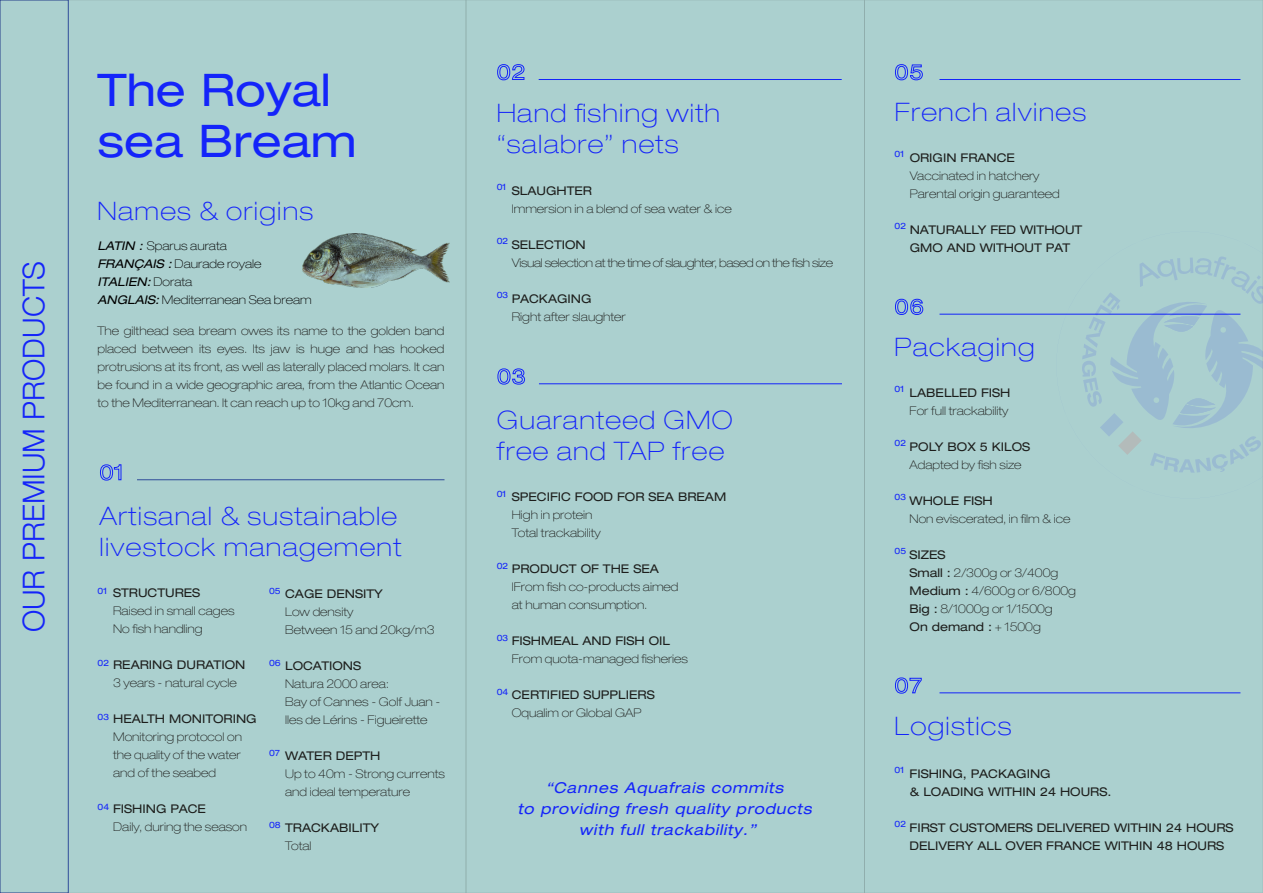
<style>
.page{position:relative;width:1263px;height:893px;background:#fff}
.page>*{position:absolute;margin:0;border:0;box-sizing:border-box;transform-origin:0 0}
.t1{font:expanded 45px/51px "Helvetica Neue LT Pro";color:#1424fa}
.t2{font:300 30px "Helvetica Neue";color:#1424f9}
.t3{font:100 expanded 25.5px/31.5px "Helvetica Neue LT Pro";letter-spacing:.05em;color:#1424fa}
.t4{font:italic expanded 15px/21px "Helvetica Neue LT Pro";letter-spacing:.05em;color:#1424fa;text-align:center}
.t5{font:100 expanded 12px/18px "Helvetica Neue LT Pro";color:#1d1e1c}
.t6{font:expanded 12px/18px "Helvetica Neue LT Pro";color:#1d1e1c}
.t7{font:100 expanded 12px/18px "Helvetica Neue LT Pro";color:#1d1d1b;text-align:justify}
.t8{font:100 expanded 12px/18px "Helvetica Neue LT Pro";color:#000}
.t9{font:100 expanded 12px "Helvetica Neue LT Pro";letter-spacing:-.03em;color:#1d1e1c}
.t10{font:expanded 8.7px "Helvetica Neue LT Pro";color:#1424fa}
.s1{font-weight:400;font-style:italic}
.s2{font-weight:400}
</style>
<div class="page">
<div style="left:0;top:0;width:466px;height:893px;background:#abd0cf"></div>
<img style="left:303px;top:233px;width:146px;height:55px">
<div style="left:864px;top:0;width:399px;height:893px;background:#abd0cf"></div>
<div style="left:466px;top:0;width:398px;height:893px;background:#abd0cf"></div>
<hr style="left:539px;top:79px;width:303px;height:1px;background:#1424fa">
<svg style="left:497px;top:64px;width:27px;height:16px"></svg>
<hr style="left:939px;top:79px;width:301px;height:1px;background:#1424fa">
<svg style="left:895px;top:64px;width:28px;height:16px"></svg>
<hr style="left:539px;top:384px;width:303px;height:1px;background:#1424fa">
<svg style="left:497px;top:368px;width:28px;height:16px"></svg>
<hr style="left:939px;top:693px;width:301px;height:1px;background:#1424fa">
<svg style="left:895px;top:678px;width:27px;height:15px"></svg>
<hr style="left:939px;top:314px;width:301px;height:1px;background:#1424fa">
<svg style="left:895px;top:299px;width:28px;height:16px"></svg>
<hr style="left:137px;top:479px;width:307px;height:1px;background:#2f4c9a">
<svg style="left:100px;top:464px;width:21px;height:16px"></svg>
<svg style="left:1056px;top:257px;width:205px;height:216px"></svg>
<h2 class="t2" style="left:10px;top:632px;width:373px;rotate:-90deg">OUR PREMIUM PRODUCTS</h2>
<h1 class="t1" style="left:98px;top:63px;width:261px">The Royal sea Bream</h1>
<h3 class="t3" style="left:98px;top:194px;width:217px">Names &amp; origins</h3>
<p class="t8" style="left:98px;top:236px;width:216px"><span class="s1">LATIN :</span> Sparus aurata<br><span class="s1">FRANÇAIS :</span> Daurade royale<br><span class="s1">ITALIEN:</span> Dorata<br><span class="s1">ANGLAIS:</span> Mediterranean Sea bream</p>
<p class="t7" style="left:98px;top:321px;width:348px">The gilthead sea bream owes its name to the golden band placed between its eyes. Its jaw is huge and has hooked protrusions at its front, as well as laterally placed molars. It can be found in a wide geographic area, from the Atlantic Ocean to the Mediterranean. It can reach up to 10kg and 70cm.</p>
<h3 class="t3" style="left:100px;top:499px;width:303px">Artisanal &amp; sustainable livestock management</h3>
<p class="t6" style="left:113px;top:583px;width:89px">STRUCTURES</p>
<p class="t5" style="left:113px;top:601px;width:123px">Raised in small cages<br>No fish handling</p>
<p class="t6" style="left:113px;top:655px;width:134px">REARING DURATION</p>
<p class="t5" style="left:113px;top:673px;width:125px">3 years - natural cycle</p>
<p class="t6" style="left:113px;top:709px;width:145px">HEALTH MONITORING</p>
<p class="t5" style="left:113px;top:727px;width:130px;text-align:justify">Monitoring protocol on the quality of the water and of the seabed</p>
<p class="t6" style="left:113px;top:799px;width:94px">FISHING PACE</p>
<p class="t5" style="left:113px;top:817px;width:135px">Daily, during the season</p>
<p class="t10" style="left:98px;top:586px;width:11px">01</p>
<p class="t10" style="left:269px;top:586px;width:13px">05</p>
<p class="t6" style="left:285px;top:584px;width:99px">CAGE DENSITY</p>
<p class="t5" style="left:285px;top:602px;width:151px">Low density<br>Between 15 and 20kg/m3</p>
<p class="t6" style="left:285px;top:656px;width:78px">LOCATIONS</p>
<p class="t5" style="left:285px;top:674px;width:157px">Natura 2000 area:<br>Bay of Cannes - Golf Juan -<br>Iles de Lérins - Figueirette</p>
<p class="t6" style="left:285px;top:746px;width:97px">WATER DEPTH</p>
<p class="t5" style="left:285px;top:764px;width:161px">Up to 40m - Strong currents and ideal temperature</p>
<p class="t6" style="left:285px;top:818px;width:95px">TRACKABILITY</p>
<p class="t5" style="left:285px;top:836px;width:28px">Total</p>
<p class="t10" style="left:98px;top:658px;width:13px">02</p>
<p class="t10" style="left:269px;top:658px;width:13px">06</p>
<p class="t10" style="left:98px;top:712px;width:13px">03</p>
<p class="t10" style="left:269px;top:748px;width:13px">07</p>
<p class="t10" style="left:98px;top:802px;width:13px">04</p>
<p class="t10" style="left:269px;top:820px;width:13px">08</p>
<h3 class="t3" style="left:497px;top:96px;width:225px">Hand fishing with “salabre” nets</h3>
<p class="t10" style="left:497px;top:181px;width:11px">01</p>
<p class="t6" style="left:512px;top:181px;width:82px">SLAUGHTER</p>
<p class="t5" style="left:512px;top:199px;width:221px">Immersion in a blend of sea water &amp; ice</p>
<p class="t6" style="left:512px;top:235px;width:76px">SELECTION</p>
<p class="t9" style="left:512px;top:255px;width:323px">Visual selection at the time of slaughter, based on the fish size</p>
<p class="t6" style="left:512px;top:289px;width:81px">PACKAGING</p>
<p class="t5" style="left:512px;top:307px;width:115px">Right after slaughter</p>
<p class="t10" style="left:497px;top:235px;width:13px">02</p>
<p class="t10" style="left:497px;top:289px;width:13px">03</p>
<h3 class="t3" style="left:497px;top:403px;width:237px">Guaranteed GMO free and TAP free</h3>
<p class="t6" style="left:512px;top:488px;width:216px">SPECIFIC FOOD FOR SEA BREAM</p>
<p class="t5" style="left:512px;top:506px;width:90px">High in protein<br>Total trackability</p>
<p class="t6" style="left:512px;top:560px;width:149px">PRODUCT OF THE SEA</p>
<p class="t5" style="left:512px;top:578px;width:168px">IFrom fish co-products aimed at human consumption.</p>
<p class="t6" style="left:512px;top:632px;width:160px">FISHMEAL AND FISH OIL</p>
<p class="t5" style="left:512px;top:650px;width:178px">From quota-managed fisheries</p>
<p class="t6" style="left:512px;top:686px;width:144px">CERTIFIED SUPPLIERS</p>
<p class="t5" style="left:512px;top:704px;width:131px">Oqualim or Global GAP</p>
<p class="t10" style="left:497px;top:488px;width:11px">01</p>
<p class="t10" style="left:497px;top:560px;width:13px">02</p>
<p class="t10" style="left:497px;top:632px;width:13px">03</p>
<p class="t10" style="left:497px;top:686px;width:13px">04</p>
<p class="t4" style="left:517px;top:777px;width:296px">“Cannes Aquafrais commits<br>to providing fresh quality products with full trackability.”</p>
<h3 class="t3" style="left:895px;top:96px;width:193px">French alvines</h3>
<p class="t6" style="left:910px;top:148px;width:107px">ORIGIN FRANCE</p>
<p class="t5" style="left:910px;top:166px;width:151px">Vaccinated in hatchery<br>Parental origin guaranteed</p>
<p class="t6" style="left:910px;top:220px;width:174px">NATURALLY FED WITHOUT<br>GMO AND WITHOUT PAT</p>
<p class="t10" style="left:894px;top:148px;width:11px">01</p>
<p class="t10" style="left:894px;top:220px;width:13px">02</p>
<h3 class="t3" style="left:894px;top:330px;width:142px">Packaging</h3>
<p class="t6" style="left:909px;top:383px;width:102px">LABELLED FISH</p>
<p class="t5" style="left:909px;top:401px;width:100px">For full trackability</p>
<p class="t6" style="left:909px;top:437px;width:122px">POLY BOX 5 KILOS</p>
<p class="t5" style="left:909px;top:455px;width:114px">Adapted by fish size</p>
<p class="t6" style="left:909px;top:491px;width:85px">WHOLE FISH</p>
<p class="t5" style="left:909px;top:509px;width:162px">Non eviscerated, in film &amp; ice</p>
<p class="t5" style="left:909px;top:545px;width:168px"><span class="s2">SIZES<br>Small :</span> 2/300g or 3/400g<br><span class="s2">Medium :</span> 4/600g or 6/800g<br><span class="s2">Big :</span> 8/1000g or 1/1500g<br><span class="s2">On demand :</span> + 1500g</p>
<p class="t10" style="left:894px;top:383px;width:11px">01</p>
<p class="t10" style="left:894px;top:437px;width:13px">02</p>
<p class="t10" style="left:894px;top:491px;width:13px">03</p>
<p class="t10" style="left:894px;top:545px;width:13px">05</p>
<h3 class="t3" style="left:894px;top:709px;width:118px">Logistics</h3>
<p class="t6" style="left:909px;top:764px;width:203px">FISHING, PACKAGING<br>&amp; LOADING WITHIN 24 HOURS.</p>
<p class="t6" style="left:909px;top:818px;width:325px">FIRST CUSTOMERS DELIVERED WITHIN 24 HOURS<br>DELIVERY ALL OVER FRANCE WITHIN 48 HOURS</p>
<p class="t10" style="left:895px;top:764px;width:11px">01</p>
<p class="t10" style="left:895px;top:818px;width:13px">02</p>
</div>
